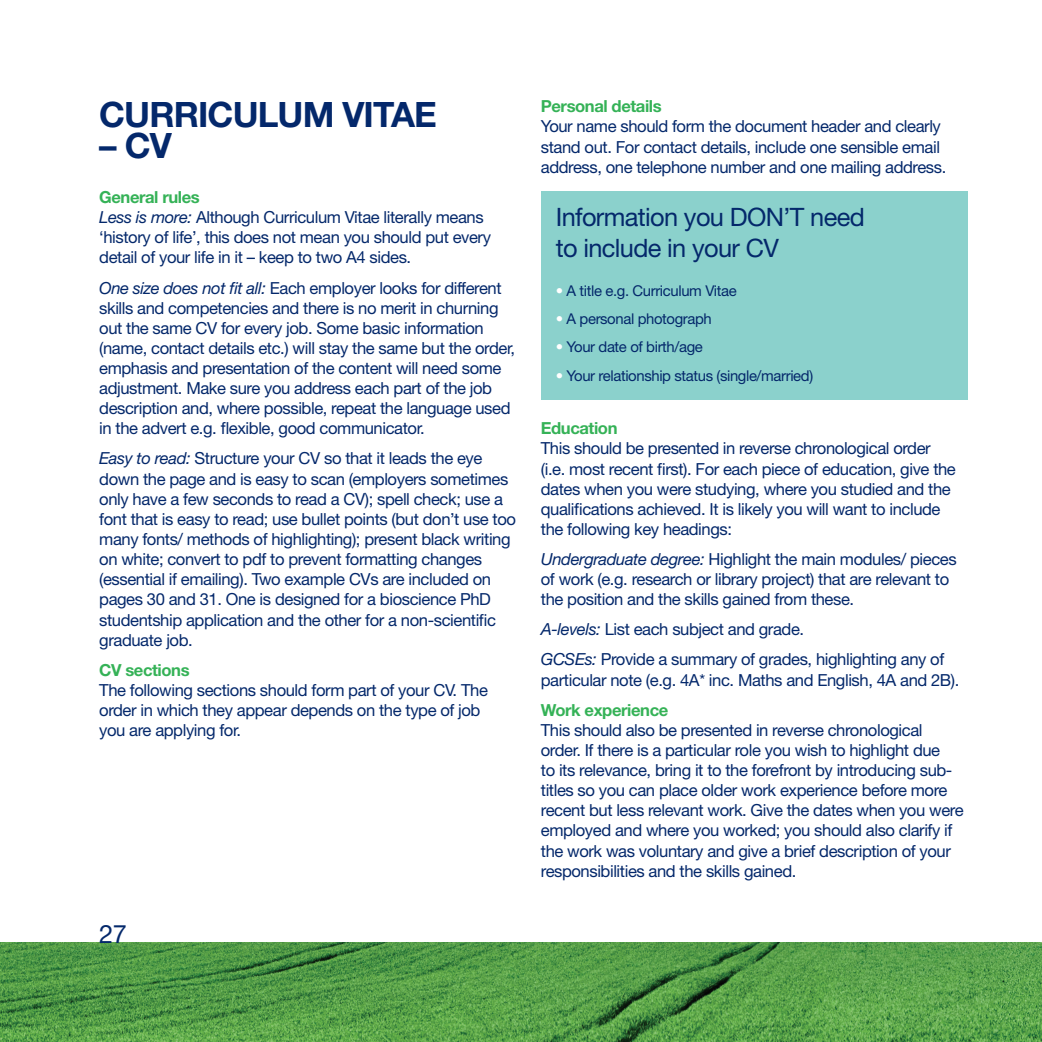
<style>
.page{position:relative;width:1042px;height:1042px;background:#fff}
.page>*{position:absolute;margin:0;border:0;box-sizing:border-box;transform-origin:0 0}
.t1{font:700 35px "Helvetica Neue LT";letter-spacing:-.025em;color:#04286b}
.t2{font:25.38px/31.5px "Helvetica Neue LT";letter-spacing:-.025em;color:#04286b}
.t3{font:16.62px/20.1px "Helvetica Neue LT";letter-spacing:-.025em;color:#04286b}
.t4{font:14.88px "Helvetica Neue LT";letter-spacing:-.025em;color:#04286b}
.s1{font-weight:700;color:#35b257}
.s2{font-style:italic}
.s3{color:#fff}
</style>
<div class="page">
<img style="left:0;top:943px;width:1042px;height:99px">
<div style="left:541px;top:191px;width:426px;height:208px;background:#8bd1cc"></div>
<p class="t1" style="left:99px;top:92px;width:339px">CURRICULUM VITAE</p>
<p class="t1" style="left:99px;top:124px;width:74px">– CV</p>
<p class="t3" style="left:99px;top:187px;width:393px"><span class="s1">General rules<br></span><span class="s2">Less is more:</span> Although Curriculum Vitae literally means ‘history of life’, this does not mean you should put every detail of your life in it – keep to two A4 sides.</p>
<p class="t3" style="left:99px;top:277px;width:417px"><span class="s2">One size does not fit all:</span> Each employer looks for different skills and competencies and there is no merit in churning out the same CV for every job. Some basic information (name, contact details etc.) will stay the same but the order, emphasis and presentation of the content will need some adjustment. Make sure you address each part of the job description and, where possible, repeat the language used in the advert e.g. flexible, good communicator.</p>
<p class="t3" style="left:99px;top:448px;width:418px"><span class="s2">Easy to read:</span> Structure your CV so that it leads the eye down the page and is easy to scan (employers sometimes only have a few seconds to read a CV); spell check; use a font that is easy to read; use bullet points (but don’t use too many fonts/ methods of highlighting); present black writing on white; convert to pdf to prevent formatting changes (essential if emailing). Two example CVs are included on pages 30 and 31. One is designed for a bioscience PhD studentship application and the other for a non-scientific graduate job.</p>
<p class="t3" style="left:99px;top:659px;width:390px"><span class="s1">CV sections<br></span>The following sections should form part of your CV. The order in which they appear depends on the type of job you are applying for.</p>
<p class="t2" style="left:99px;top:917px;width:29px">27</p>
<p class="t3" style="left:541px;top:96px;width:407px"><span class="s1">Personal details<br></span>Your name should form the document header and clearly stand out. For contact details, include one sensible email address, one telephone number and one mailing address.</p>
<p class="t2" style="left:556px;top:201px;width:310px">Information you DON’T need to include in your CV</p>
<p class="t4" style="left:556px;top:281px;width:182px"><span class="s3">•</span> A title e.g. Curriculum Vitae</p>
<p class="t4" style="left:556px;top:310px;width:158px"><span class="s3">•</span> A personal photograph</p>
<p class="t4" style="left:556px;top:338px;width:149px"><span class="s3">•</span> Your date of birth/age</p>
<p class="t4" style="left:556px;top:366px;width:259px"><span class="s3">•</span> Your relationship status (single/married)</p>
<p class="t3" style="left:541px;top:418px;width:416px"><span class="s1">Education<br></span>This should be presented in reverse chronological order (i.e. most recent first). For each piece of education, give the dates when you were studying, where you studied and the qualifications achieved. It is likely you will want to include the following key headings:</p>
<p class="t3" style="left:541px;top:549px;width:417px"><span class="s2">Undergraduate degree:</span> Highlight the main modules/ pieces of work (e.g. research or library project) that are relevant to the position and the skills gained from these.</p>
<p class="t3" style="left:541px;top:619px;width:265px"><span class="s2">A-levels:</span> List each subject and grade.</p>
<p class="t3" style="left:541px;top:649px;width:420px"><span class="s2">GCSEs:</span> Provide a summary of grades, highlighting any of particular note (e.g. 4A* inc. Maths and English, 4A and 2B).</p>
<p class="t3" style="left:541px;top:699px;width:424px"><span class="s1">Work experience<br></span>This should also be presented in reverse chronological order. If there is a particular role you wish to highlight due<br>to its relevance, bring it to the forefront by introducing sub&shy;titles so you can place older work experience before more recent but less relevant work. Give the dates when you were employed and where you worked; you should also clarify if the work was voluntary and give a brief description of your responsibilities and the skills gained.</p>
</div>
